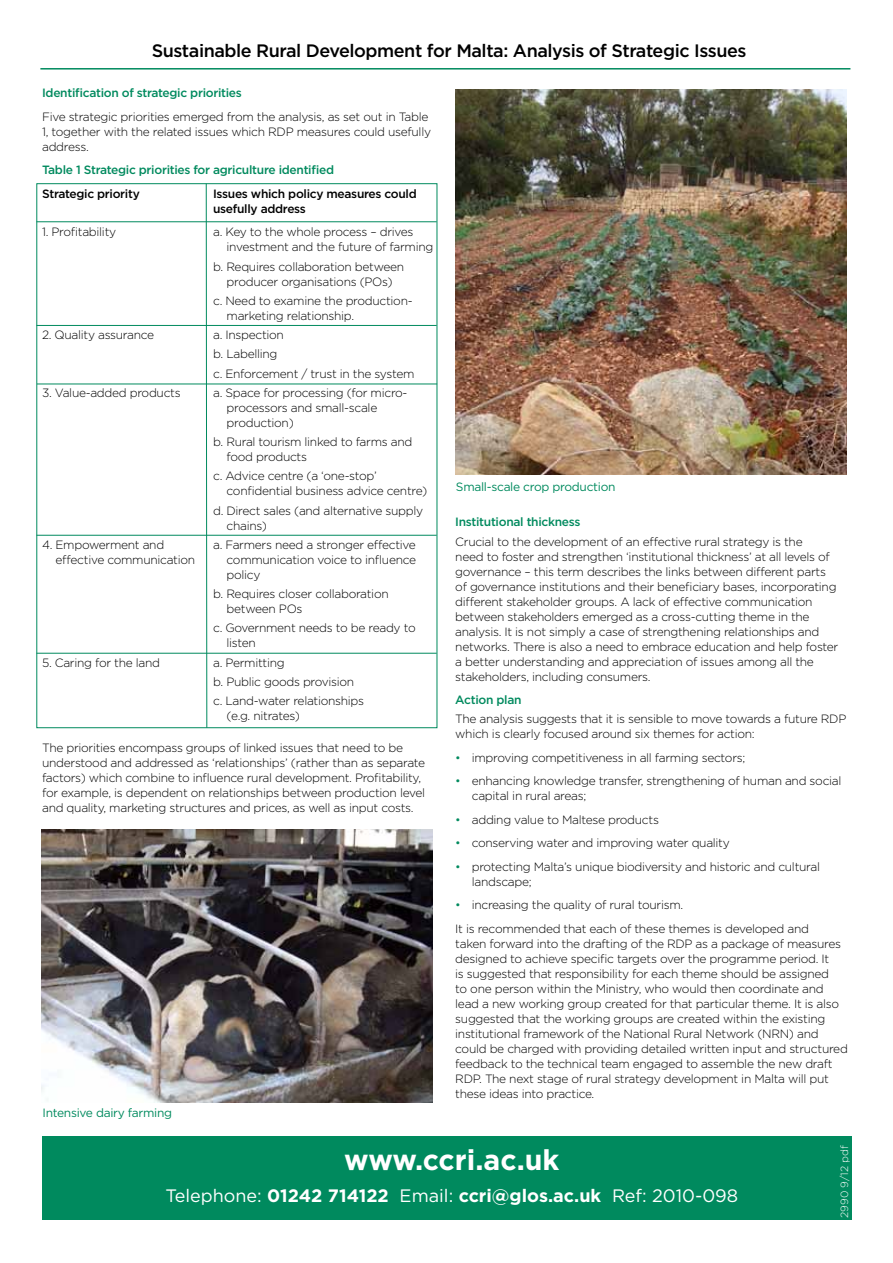
<style>
.page{position:relative;width:893px;height:1263px;background:#fff}
.page>*{position:absolute;margin:0;border:0;box-sizing:border-box;transform-origin:0 0}
.t1{font:700 28.5px "Gotham";color:#fff}
.t2{font:500 18px "Gotham";letter-spacing:-.025em;color:#000}
.t3{font:18px "Gotham";color:#fff}
.t4{font:300 12px/15px "Gotham";letter-spacing:-.025em;color:#000}
.t5{font:500 12px "Gotham";letter-spacing:-.025em;color:#008a5e}
.t6{font:500 12px/15px "Gotham";letter-spacing:-.025em;color:#000}
.t7{font:12px "Gotham";letter-spacing:-.025em;color:#008a5e}
.t8{font:300 10.5px "Gotham";color:#fff}
.s1{color:#008a5e}
.s2{font-weight:700}
</style>
<div class="page">
<div style="left:43px;top:1136px;width:808px;height:84px;background:#008a5e"></div>
<hr style="left:40px;top:68px;width:810px;height:2px;background:#008a5e">
<hr style="left:36px;top:325px;width:401px;height:1px;background:#008a5e">
<hr style="left:36px;top:221px;width:401px;height:1px;background:#008a5e">
<hr style="left:36px;top:535px;width:401px;height:1px;background:#008a5e">
<hr style="left:36px;top:653px;width:401px;height:1px;background:#008a5e">
<svg style="left:206px;top:183px;width:1px;height:545px"></svg>
<hr style="left:37px;top:384px;width:400px;height:1px;background:#008a5e">
<img style="left:42px;top:829px;width:391px;height:273px">
<img style="left:455px;top:90px;width:391px;height:384px">
<h2 class="t2" style="left:152px;top:39px;width:596px">Sustainable Rural Development for Malta: Analysis of Strategic Issues</h2>
<p class="t5" style="left:42px;top:85px;width:201px">Identification of strategic priorities</p>
<p class="t4" style="left:42px;top:109px;width:390px">Five strategic priorities emerged from the analysis, as set out in Table<br>1, together with the related issues which RDP measures could usefully address.</p>
<p class="t5" style="left:42px;top:162px;width:293px">Table 1 Strategic priorities for agriculture identified</p>
<p class="t6" style="left:42px;top:186px;width:99px">Strategic priority</p>
<p class="t6" style="left:213px;top:186px;width:205px">Issues which policy measures could usefully address</p>
<p class="t4" style="left:42px;top:224px;width:76px">1. Profitability</p>
<p class="t4" style="left:227px;top:224px;width:208px;text-indent:-14px">a. Key to the whole process – drives investment and the future of farming</p>
<p class="t4" style="left:213px;top:258px;width:193px;text-align:center">b. Requires collaboration between producer organisations (POs)</p>
<p class="t4" style="left:227px;top:293px;width:188px;text-indent:-14px">c. Need to examine the production&shy;marketing relationship.</p>
<p class="t4" style="left:42px;top:327px;width:114px">2. Quality assurance</p>
<p class="t4" style="left:213px;top:325px;width:203px;line-height:19.2px">a. Inspection<br>b. Labelling<br>c. Enforcement / trust in the system</p>
<p class="t4" style="left:42px;top:385px;width:140px">3. Value-added products</p>
<p class="t4" style="left:227px;top:385px;width:182px;text-indent:-14px">a. Space for processing (for micro&shy;processors and small-scale production)</p>
<p class="t4" style="left:227px;top:434px;width:187px;text-indent:-14px">b. Rural tourism linked to farms and food products</p>
<p class="t4" style="left:227px;top:468px;width:202px;text-indent:-14px">c. Advice centre (a ‘one-stop’ confidential business advice centre)</p>
<p class="t4" style="left:227px;top:502px;width:198px;text-indent:-13px">d. Direct sales (and alternative supply chains)</p>
<p class="t4" style="left:42px;top:537px;width:124px">4. Empowerment and</p>
<p class="t4" style="left:213px;top:537px;width:204px">a. Farmers need a stronger effective</p>
<p class="t4" style="left:56px;top:552px;width:141px">effective communication</p>
<p class="t4" style="left:227px;top:552px;width:191px">communication voice to influence policy</p>
<p class="t4" style="left:227px;top:586px;width:164px;text-indent:-14px">b. Requires closer collaboration between POs</p>
<p class="t4" style="left:227px;top:620px;width:191px;text-indent:-14px">c. Government needs to be ready to listen</p>
<p class="t4" style="left:42px;top:654px;width:119px">5. Caring for the land</p>
<p class="t4" style="left:213px;top:652px;width:153px;line-height:19.2px">a. Permitting<br>b. Public goods provision c. Land-water relationships</p>
<p class="t4" style="left:227px;top:708px;width:75px">(e.g. nitrates)</p>
<p class="t4" style="left:42px;top:740px;width:385px">The priorities encompass groups of linked issues that need to be understood and addressed as ‘relationships’ (rather than as separate factors) which combine to influence rural development. Profitability, for example, is dependent on relationships between production level and quality, marketing structures and prices, as well as input costs.</p>
<p class="t7" style="left:43px;top:1105px;width:131px">Intensive dairy farming</p>
<p class="t7" style="left:456px;top:479px;width:161px">Small-scale crop production</p>
<p class="t5" style="left:455px;top:514px;width:127px">Institutional thickness</p>
<p class="t4" style="left:455px;top:533px;width:385px">Crucial to the development of an effective rural strategy is the<br>need to foster and strengthen ‘institutional thickness’ at all levels of governance – this term describes the links between different parts of governance institutions and their beneficiary bases, incorporating different stakeholder groups. A lack of effective communication between stakeholders emerged as a cross-cutting theme in the analysis. It is not simply a case of strengthening relationships and networks. There is also a need to embrace education and help foster a better understanding and appreciation of issues among all the stakeholders, including consumers.</p>
<p class="t5" style="left:455px;top:692px;width:68px">Action plan</p>
<p class="t4" style="left:455px;top:711px;width:393px">The analysis suggests that it is sensible to move towards a future RDP which is clearly focused around six themes for action:</p>
<p class="t4" style="left:455px;top:750px;width:292px"><span class="s1">•</span> improving competitiveness in all farming sectors;</p>
<p class="t4" style="left:472px;top:773px;width:371px;text-indent:-17px"><span class="s1">•</span> enhancing knowledge transfer, strengthening of human and social capital in rural areas;</p>
<p class="t4" style="left:455px;top:812px;width:205px"><span class="s1">•</span> adding value to Maltese products</p>
<p class="t4" style="left:455px;top:835px;width:276px"><span class="s1">•</span> conserving water and improving water quality</p>
<p class="t4" style="left:472px;top:859px;width:350px;text-indent:-16px"><span class="s1">•</span> protecting Malta’s unique biodiversity and historic and cultural landscape;</p>
<p class="t4" style="left:455px;top:893px;width:355px;line-height:23.5px"><span class="s1">•</span> increasing the quality of rural tourism.<br>It is recommended that each of these themes is developed and</p>
<p class="t4" style="left:455px;top:936px;width:394px">taken forward into the drafting of the RDP as a package of measures designed to achieve specific targets over the programme period. It<br>is suggested that responsibility for each theme should be assigned<br>to one person within the Ministry, who would then coordinate and lead a new working group created for that particular theme. It is also suggested that the working groups are created within the existing institutional framework of the National Rural Network (NRN) and could be charged with providing detailed written input and structured feedback to the technical team engaged to assemble the new draft RDP. The next stage of rural strategy development in Malta will put these ideas into practice.</p>
<h1 class="t1" style="left:344px;top:1141px;width:217px">www.ccri.ac.uk</h1>
<h2 class="t3" style="left:165px;top:1184px;width:574px">Telephone: <span class="s2">01242 714122</span> Email: <span class="s2">ccri@glos.ac.uk</span> Ref: 2010-098</h2>
<p class="t8" style="left:838px;top:1218px;width:74px;rotate:-90deg">2990 9/12 pdf</p>
</div>
